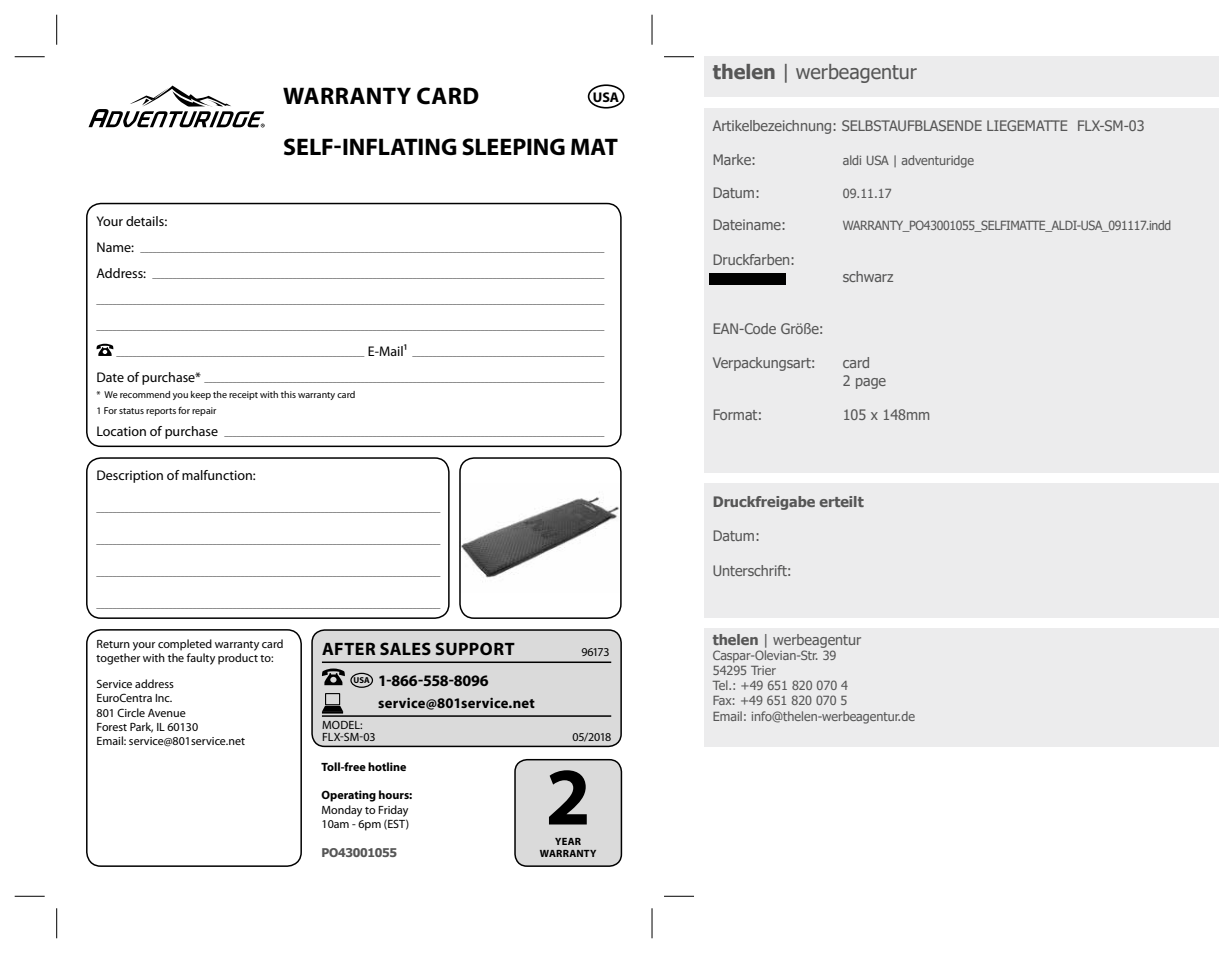
<style>
.page{position:relative;width:1219px;height:953px;background:#fff}
.page>*{position:absolute;margin:0;border:0;box-sizing:border-box;transform-origin:0 0}
.t1{font:700 82px "Myriad Pro";color:#000}
.t2{font:700 24px "Myriad Pro";color:#000}
.t3{font:700 24px "Myriad Pro";letter-spacing:.02em;color:#000}
.t4{font:19.8px "Tahoma";color:#565656}
.t5{font:700 18px "Myriad Pro";letter-spacing:.025em;color:#000}
.t6{font:700 16px "Myriad Pro";letter-spacing:-.015em;color:#000}
.t7{font:700 14.6px "Myriad Pro";letter-spacing:.015em;color:#000}
.t8{font:14.4px/17.2px "Tahoma";color:#565656}
.t9{font:700 14.4px "Tahoma";color:#565656}
.t10{font:14px "Myriad Pro";color:#000}
.t11{font:700 14px "Myriad Pro";color:#000}
.t12{font:12.6px/15.2px "Tahoma";color:#565656}
.t13{font:12.6px "Tahoma";letter-spacing:-.025em;color:#565656}
.t14{font:12px/14.4px "Myriad Pro";color:#000}
.t15{font:700 12px "Myriad Pro";color:#000}
.t16{font:700 12px "Tahoma";letter-spacing:-.025em;color:#565656}
.t17{font:700 10.6px/12.6px "Myriad Pro";letter-spacing:.02em;color:#000;text-align:center}
.t18{font:10px/16px "Myriad Pro";color:#000}
.t19{font:700 8.6px "Myriad Pro";color:#000}
.t20{font:8px "Myriad Pro";color:#000}
.s1{font-size:14px}
.s2{font-weight:700}
</style>
<div class="page">
<div style="left:86px;top:203px;width:536px;height:244px;border:2px solid #000;border-radius:14px"></div>
<svg style="left:96px;top:344px;width:17px;height:12px"></svg>
<div style="left:86px;top:457px;width:364px;height:162px;border:2px solid #000;border-radius:14px"></div>
<img style="left:462px;top:497px;width:157px;height:81px">
<div style="left:459px;top:457px;width:163px;height:162px;border:2px solid #000;border-radius:14px"></div>
<svg style="left:89px;top:86px;width:176px;height:41px"></svg>
<div style="left:86px;top:629px;width:216px;height:237px;border:2px solid #000;border-radius:14px"></div>
<div style="left:515px;top:759px;width:106px;height:107px;background:#dadada;border-radius:12px"></div>
<div style="left:514px;top:758px;width:108px;height:108px;border:2px solid #000;border-radius:12px"></div>
<div style="left:588px;top:84px;width:36px;height:25px;border:2px solid #000;border-radius:50%"></div>
<div style="left:312px;top:630px;width:309px;height:116px;background:#dadada;border-radius:13px"></div>
<div style="left:311px;top:629px;width:311px;height:118px;border:2px solid #000;border-radius:13px"></div>
<svg style="left:322px;top:668px;width:23px;height:17px"></svg>
<svg style="left:322px;top:693px;width:21px;height:20px"></svg>
<hr style="left:322px;top:715px;width:289px;height:1px;background:#000">
<hr style="left:322px;top:661px;width:289px;height:2px;background:#000">
<div style="left:350px;top:672px;width:23px;height:15px;border:1px solid #000;border-radius:50%"></div>
<div style="left:705px;top:628px;width:514px;height:118px;background:#ececed"></div>
<div style="left:705px;top:57px;width:514px;height:40px;background:#ececed"></div>
<div style="left:705px;top:108px;width:514px;height:364px;background:#ececed"></div>
<div style="left:705px;top:483px;width:514px;height:134px;background:#ececed"></div>
<div style="left:709px;top:273px;width:77px;height:11px;background:#000"></div>
<hr style="left:15px;top:56px;width:30px;height:1px;background:#000">
<hr style="left:664px;top:56px;width:30px;height:1px;background:#000">
<hr style="left:15px;top:895px;width:30px;height:1px;background:#000">
<hr style="left:664px;top:895px;width:30px;height:1px;background:#000">
<hr style="left:56px;top:15px;width:1px;height:30px;background:#000">
<hr style="left:56px;top:908px;width:1px;height:30px;background:#000">
<hr style="left:652px;top:15px;width:1px;height:30px;background:#000">
<hr style="left:652px;top:908px;width:1px;height:30px;background:#000">
<h2 class="t3" style="left:283px;top:80px;width:197px">WARRANTY CARD</h2>
<h3 class="t11" style="left:593px;top:88px;width:28px">USA</h3>
<h2 class="t2" style="left:283px;top:131px;width:336px">SELF-INFLATING SLEEPING MAT</h2>
<h3 class="t10" style="left:97px;top:212px;width:72px">Your details:</h3>
<p class="t20" style="left:97px;top:244px;width:510px"><span class="s1">Name:</span> ____________________________________________________________________________________________________________________</p>
<p class="t20" style="left:97px;top:270px;width:509px"><span class="s1">Address:</span> _________________________________________________________________________________________________________________</p>
<p class="t20" style="left:97px;top:296px;width:510px">_______________________________________________________________________________________________________________________________</p>
<p class="t20" style="left:97px;top:322px;width:510px">_______________________________________________________________________________________________________________________________</p>
<p class="t20" style="left:117px;top:348px;width:489px">______________________________________________________________ <span class="s1">E-Mail¹</span> ________________________________________________</p>
<p class="t20" style="left:97px;top:374px;width:509px"><span class="s1">Date of purchase*</span> ____________________________________________________________________________________________________</p>
<p class="t18" style="left:97px;top:386px;width:260px">* We recommend you keep the receipt with this warranty card<br>1 For status reports for repair</p>
<p class="t20" style="left:97px;top:428px;width:510px"><span class="s1">Location of purchase</span> _______________________________________________________________________________________________</p>
<h3 class="t10" style="left:97px;top:467px;width:161px">Description of malfunction:</h3>
<p class="t20" style="left:97px;top:505px;width:346px">______________________________________________________________________________________</p>
<p class="t20" style="left:97px;top:537px;width:346px">______________________________________________________________________________________</p>
<p class="t20" style="left:97px;top:569px;width:346px">______________________________________________________________________________________</p>
<p class="t20" style="left:97px;top:601px;width:346px">______________________________________________________________________________________</p>
<h3 class="t14" style="left:97px;top:637px;width:189px;line-height:13.2px">Return your completed warranty card together with the faulty product to:</h3>
<h3 class="t14" style="left:97px;top:676px;width:150px">Service address<br>EuroCentra Inc.<br>801 Circle Avenue<br>Forest Park, IL 60130<br>Email: service@801service.net</h3>
<h3 class="t5" style="left:322px;top:637px;width:194px">AFTER SALES SUPPORT</h3>
<p class="t19" style="left:354px;top:674px;width:18px">USA</p>
<h3 class="t6" style="left:378px;top:670px;width:112px">1-866-558-8096</h3>
<h3 class="t7" style="left:378px;top:693px;width:158px">service@801service.net</h3>
<h3 class="t14" style="left:322px;top:719px;width:55px;line-height:12px">MODEL:<br>FLX-SM-03</h3>
<h3 class="t14" style="left:581px;top:644px;width:30px">96173</h3>
<h3 class="t14" style="left:572px;top:729px;width:40px">05/2018</h3>
<h3 class="t15" style="left:322px;top:758px;width:86px">Toll-free hotline</h3>
<h3 class="t15" style="left:322px;top:787px;width:92px">Operating hours:</h3>
<h3 class="t14" style="left:322px;top:802px;width:89px">Monday to Friday<br>10am - 6pm (EST)</h3>
<h3 class="t16" style="left:322px;top:844px;width:77px">PO43001055</h3>
<h1 class="t1" style="left:545px;top:743px;width:47px">2</h1>
<h3 class="t17" style="left:540px;top:834px;width:58px">YEAR<br>WARRANTY</h3>
<h3 class="t4" style="left:713px;top:58px;width:206px"><span class="s2">thelen</span> | werbeagentur</h3>
<h3 class="t8" style="left:713px;top:117px;width:433px">Artikelbezeichnung: SELBSTAUFBLASENDE LIEGEMATTE FLX-SM-03</h3>
<h3 class="t8" style="left:713px;top:152px;width:45px">Marke:</h3>
<h3 class="t12" style="left:843px;top:154px;width:133px">aldi USA | adventuridge</h3>
<h3 class="t8" style="left:713px;top:184px;width:49px">Datum:</h3>
<h3 class="t12" style="left:843px;top:186px;width:50px">09.11.17</h3>
<h3 class="t8" style="left:713px;top:217px;width:75px">Dateiname:</h3>
<h3 class="t13" style="left:843px;top:217px;width:330px">WARRANTY_PO43001055_SELFIMATTE_ALDI-USA_091117.indd</h3>
<h3 class="t8" style="left:713px;top:251px;width:84px">Druckfarben:</h3>
<h3 class="t8" style="left:843px;top:269px;width:52px">schwarz</h3>
<h3 class="t8" style="left:713px;top:320px;width:113px">EAN-Code Größe:</h3>
<h3 class="t8" style="left:713px;top:355px;width:105px">Verpackungsart:</h3>
<h3 class="t8" style="left:843px;top:355px;width:45px">card<br>2 page</h3>
<h3 class="t8" style="left:713px;top:407px;width:51px">Format:</h3>
<h3 class="t8" style="left:843px;top:407px;width:89px">105 x 148mm</h3>
<h3 class="t9" style="left:713px;top:491px;width:152px">Druckfreigabe erteilt</h3>
<h3 class="t8" style="left:713px;top:528px;width:49px">Datum:</h3>
<h3 class="t8" style="left:713px;top:562px;width:81px">Unterschrift:</h3>
<h3 class="t8" style="left:713px;top:632px;width:150px"><span class="s2">thelen</span> | werbeagentur</h3>
<h3 class="t12" style="left:713px;top:648px;width:204px">Caspar-Olevian-Str. 39<br>54295 Trier<br>Tel.: +49 651 820 070 4<br>Fax: +49 651 820 070 5<br>Email: info@thelen-werbeagentur.de</h3>
</div>
